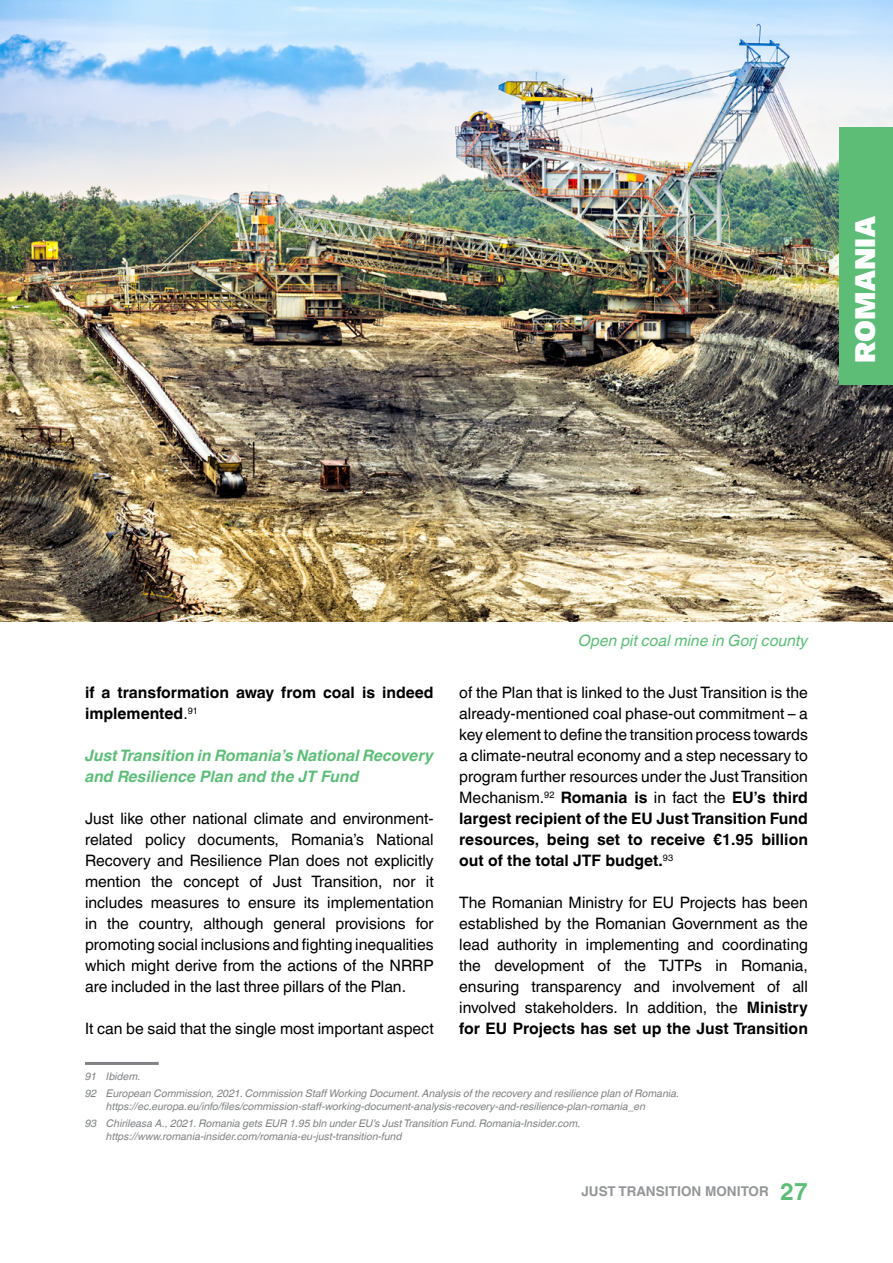
<style>
.page{position:relative;width:893px;height:1263px;background:#fff}
.page>*{position:absolute;margin:0;border:0;box-sizing:border-box;transform-origin:0 0}
.t1{font:900 30px "Work Sans";letter-spacing:.01em;color:#fff}
.t2{font:15.75px/21px "Helvetica World";color:#000;text-align:justify}
.t3{font:italic 700 15.75px/21px "Helvetica World";color:#5dbd77}
.t4{font:700 15.75px/21px "Helvetica World";color:#000}
.t5{font:italic 15.75px "Helvetica World";color:#5dbd77}
.t6{font:700 13.5px "Helvetica World";color:#939598}
.t7{font:italic 10.5px/17px "Helvetica World";color:#808285}
.s1{font-weight:400}
.s2{font-weight:700}
.s3{font-size:24px;color:#5dbd77}
</style>
<div class="page">
<img style="left:0;top:0;width:893px;height:622px">
<hr style="left:85px;top:1062px;width:74px;height:3px;background:#808285">
<div style="left:839px;top:127px;width:54px;height:258px;background:#5dbd77"></div>
<h1 class="t1" style="left:842px;top:363px;width:149px;rotate:-90deg">ROMANIA</h1>
<p class="t5" style="left:579px;top:631px;width:231px">Open pit coal mine in Gorj county</p>
<p class="t4" style="left:85px;top:682px;width:350px">if a transformation away from coal is indeed implemented<span class="s1">.</span><sup>91</sup></p>
<p class="t3" style="left:85px;top:745px;width:350px">Just Transition in Romania’s National Recovery and Resilience Plan and the JT Fund</p>
<p class="t2" style="left:85px;top:808px;width:350px">Just like other national climate and environment&shy;related policy documents, Romania’s National Recovery and Resilience Plan does not explicitly mention the concept of Just Transition, nor it includes measures to ensure its implementation in the country, although general provisions for promoting social inclusions and fighting inequalities which might derive from the actions of the NRRP are included in the last three pillars of the Plan.</p>
<p class="t2" style="left:85px;top:1018px;width:350px">It can be said that the single most important aspect</p>
<p class="t7" style="left:85px;top:1068px;width:596px">91 Ibidem.<br>92 European Commission, 2021. Commission Staff Working Document. Analysis of the recovery and resilience plan of Romania.</p>
<p class="t7" style="left:85px;top:1098px;width:562px;text-indent:21px">https://ec.europa.eu/info/files/commission-staff-working-document-analysis-recovery-and-resilience-plan-romania_en<br>93 Chirileasa A., 2021. Romania gets EUR 1.95 bln under EU’s Just Transition Fund. Romania-Insider.com.</p>
<p class="t7" style="left:106px;top:1127px;width:297px">https://www.romania-insider.com/romania-eu-just-transition-fund</p>
<p class="t2" style="left:459px;top:682px;width:350px">of the Plan that is linked to the Just Transition is the already-mentioned coal phase-out commitment – a key element to define the transition process towards a climate-neutral economy and a step necessary to program further resources under the Just Transition Mechanism.<sup>92</sup> <span class="s2">Romania is</span> in fact the <span class="s2">EU’s third largest recipient of the EU Just Transition Fund resources, being set to receive €1.95 billion out of the total JTF budget.</span><sup>93</sup></p>
<p class="t2" style="left:459px;top:892px;width:350px">The Romanian Ministry for EU Projects has been established by the Romanian Government as the lead authority in implementing and coordinating the development of the TJTPs in Romania, ensuring transparency and involvement of all involved stakeholders. In addition, the <span class="s2">Ministry for EU Projects has set up the Just Transition</span></p>
<p class="t6" style="left:581px;top:1184px;width:228px">JUST TRANSITION MONITOR <span class="s3">27</span></p>
</div>
